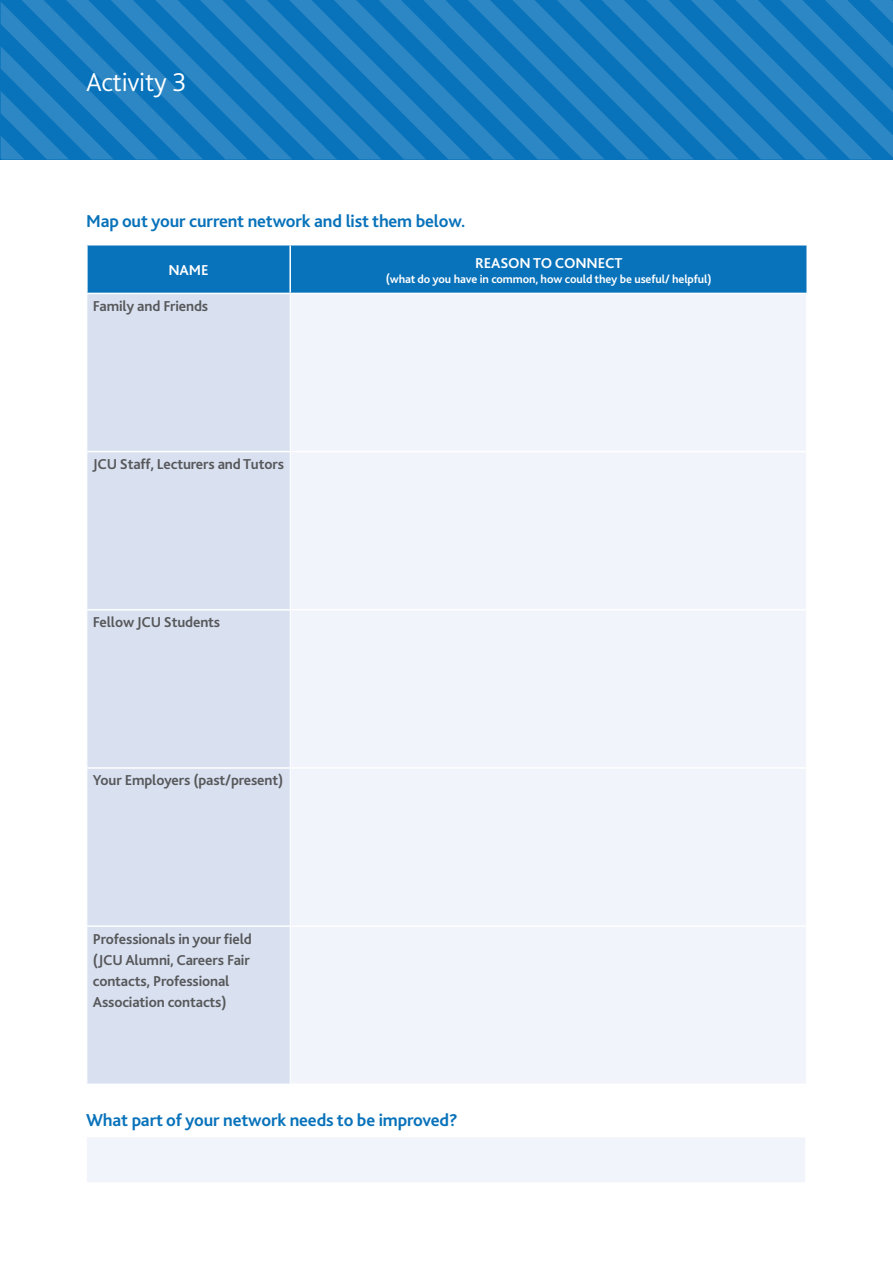
<style>
.page{position:relative;width:893px;height:1263px;background:#fff}
.page>*{position:absolute;margin:0;border:0;box-sizing:border-box;transform-origin:0 0}
.t1{font:300 27px "Bliss 2";letter-spacing:-.01em;color:#fff}
.t2{font:700 18px "Bliss 2";letter-spacing:-.01em;color:#0872ba}
.t3{font:700 15px/21px "Bliss 2";letter-spacing:-.01em;color:#57585a}
.t4{font:700 15px "Bliss 2";letter-spacing:-.01em;color:#fff}
.t5{font:700 12px "Bliss 2";letter-spacing:-.01em;color:#fff}
</style>
<div class="page">
<svg style="left:1px;top:0;width:892px;height:159px;background:#197cbe"></svg>
<div style="left:88px;top:245px;width:718px;height:48px;background:#0872ba"></div>
<div style="left:87px;top:294px;width:203px;height:789px;background:#d9e1f1"></div>
<div style="left:291px;top:294px;width:515px;height:789px;background:#f1f4fa"></div>
<hr style="left:87px;top:451px;width:203px;height:1px;background:#fff">
<hr style="left:290px;top:451px;width:516px;height:1px;background:#fff">
<hr style="left:87px;top:609px;width:203px;height:1px;background:#fff">
<hr style="left:290px;top:609px;width:516px;height:1px;background:#fff">
<hr style="left:87px;top:767px;width:203px;height:2px;background:#fff">
<hr style="left:290px;top:767px;width:516px;height:2px;background:#fff">
<hr style="left:87px;top:925px;width:203px;height:2px;background:#fff">
<hr style="left:290px;top:925px;width:516px;height:2px;background:#fff">
<hr style="left:289px;top:245px;width:2px;height:48px;background:#fff">
<div style="left:86px;top:1136px;width:720px;height:47px;background:#f1f4fa"></div>
<hr style="left:86px;top:1137px;width:1px;height:45px;background:#fff">
<hr style="left:805px;top:1137px;width:1px;height:45px;background:#fff">
<hr style="left:86px;top:1136px;width:720px;height:1px;background:#fff">
<hr style="left:86px;top:1182px;width:720px;height:2px;background:#fff">
<h1 class="t1" style="left:86px;top:65px;width:102px">Activity 3</h1>
<p class="t2" style="left:86px;top:210px;width:381px">Map out your current network and list them below.</p>
<p class="t4" style="left:168px;top:261px;width:42px">NAME</p>
<p class="t4" style="left:475px;top:253px;width:149px">REASON TO CONNECT</p>
<p class="t5" style="left:386px;top:271px;width:327px">(what do you have in common, how could they be useful/ helpful)</p>
<p class="t3" style="left:93px;top:295px;width:117px">Family and Friends</p>
<p class="t3" style="left:93px;top:453px;width:193px">JCU Staff, Lecturers and Tutors</p>
<p class="t3" style="left:93px;top:612px;width:129px">Fellow JCU Students</p>
<p class="t3" style="left:93px;top:770px;width:192px">Your Employers (past/present)</p>
<p class="t3" style="left:93px;top:928px;width:161px">Professionals in your field (JCU Alumni, Careers Fair contacts, Professional<br>Association contacts)</p>
<p class="t2" style="left:86px;top:1108px;width:373px">What part of your network needs to be improved?</p>
</div>
